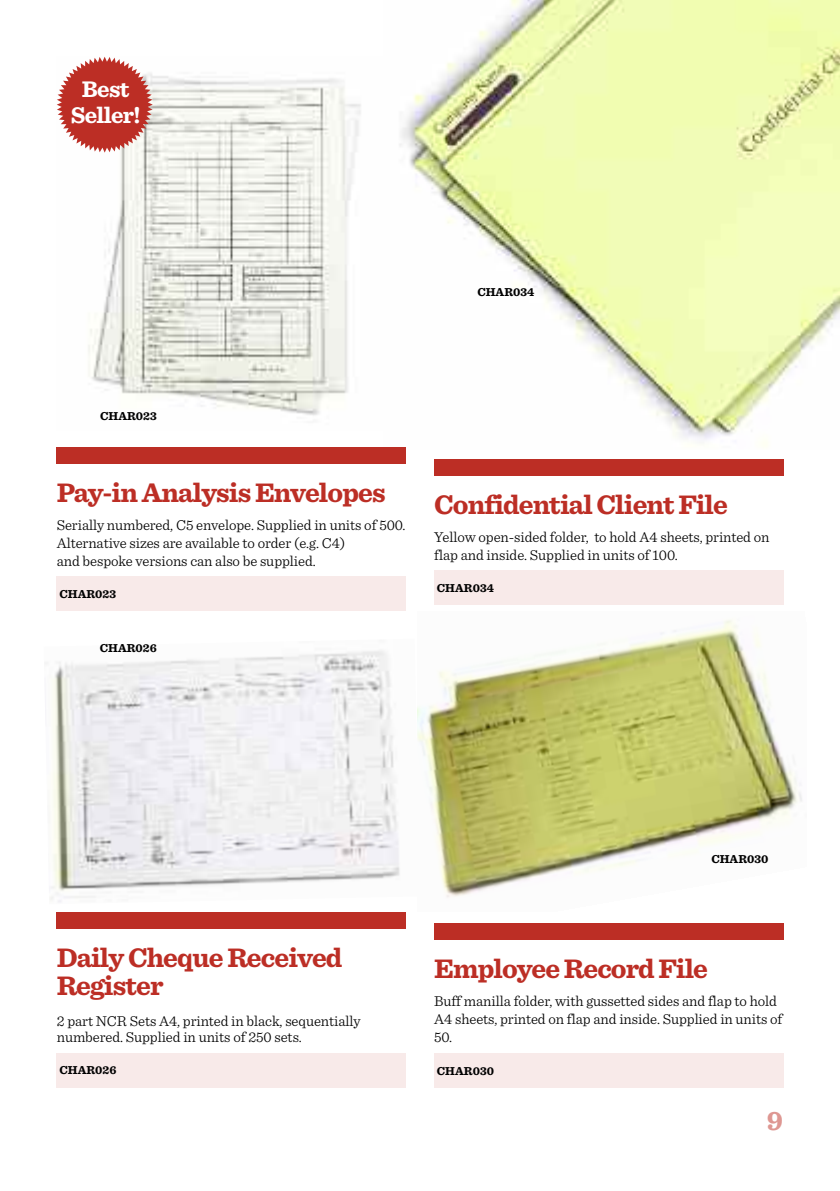
<style>
.page{position:relative;width:840px;height:1191px;background:#fff}
.page>*{position:absolute;margin:0;border:0;box-sizing:border-box;transform-origin:0 0}
.t1{font:700 28px/28px "Sentinel";letter-spacing:-.03em;color:#bc2e25}
.t2{font:700 28px "Sentinel";color:#de9792}
.t3{font:700 23.6px/25.8px "Sentinel";letter-spacing:-.03em;color:#fff;text-align:center}
.t4{font:300 15px/18px "Sentinel";letter-spacing:-.005em;color:#000}
.t5{font:700 12px "Sentinel";color:#000}
</style>
<div class="page">
<img style="left:420px;top:620px;width:382px;height:277px">
<img style="left:399px;top:0;width:440px;height:450px">
<div style="left:434px;top:459px;width:348px;height:17px;background:#bc2e25"></div>
<div style="left:434px;top:571px;width:348px;height:34px;background:#f8eae9"></div>
<div style="left:434px;top:923px;width:348px;height:17px;background:#bc2e25"></div>
<div style="left:434px;top:1053px;width:348px;height:34px;background:#f8eae9"></div>
<img style="left:88px;top:76px;width:273px;height:340px">
<div style="left:57px;top:447px;width:348px;height:16px;background:#bc2e25"></div>
<div style="left:57px;top:576px;width:348px;height:34px;background:#f8eae9"></div>
<img style="left:45px;top:650px;width:375px;height:252px">
<div style="left:57px;top:912px;width:348px;height:17px;background:#bc2e25"></div>
<div style="left:57px;top:1053px;width:348px;height:34px;background:#f8eae9"></div>
<svg style="left:57px;top:57px;width:96px;height:96px"></svg>
<h2 class="t3" style="left:71px;top:78px;width:71px">Best<br>Seller!</h2>
<p class="t5" style="left:477px;top:287px;width:58px">CHAR034</p>
<p class="t5" style="left:100px;top:412px;width:58px">CHAR023</p>
<h1 class="t1" style="left:57px;top:480px;width:330px">Pay-in Analysis Envelopes</h1>
<p class="t4" style="left:57px;top:516px;width:350px">Serially numbered, C5 envelope. Supplied in units of 500.<br>Alternative sizes are available to order (e.g. C4)<br>and bespoke versions can also be supplied.</p>
<p class="t5" style="left:59px;top:589px;width:58px">CHAR023</p>
<p class="t5" style="left:100px;top:643px;width:58px">CHAR026</p>
<h1 class="t1" style="left:434px;top:492px;width:295px">Confidential Client File</h1>
<p class="t4" style="left:434px;top:529px;width:337px">Yellow open-sided folder, to hold A4 sheets, printed on flap and inside. Supplied in units of 100.</p>
<p class="t5" style="left:436px;top:584px;width:58px">CHAR034</p>
<h1 class="t1" style="left:57px;top:945px;width:287px">Daily Cheque Received<br>Register</h1>
<p class="t4" style="left:57px;top:1014px;width:305px;line-height:16px">2 part NCR Sets A4, printed in black, sequentially numbered. Supplied in units of 250 sets.</p>
<p class="t5" style="left:59px;top:1066px;width:58px">CHAR026</p>
<p class="t5" style="left:711px;top:854px;width:58px">CHAR030</p>
<h1 class="t1" style="left:434px;top:957px;width:275px">Employee Record File</h1>
<p class="t4" style="left:434px;top:993px;width:350px">Buff manilla folder, with gussetted sides and flap to hold<br>A4 sheets, printed on flap and inside. Supplied in units of<br>50.</p>
<p class="t5" style="left:436px;top:1066px;width:58px">CHAR030</p>
<h1 class="t2" style="left:766px;top:1110px;width:18px">9</h1>
</div>
